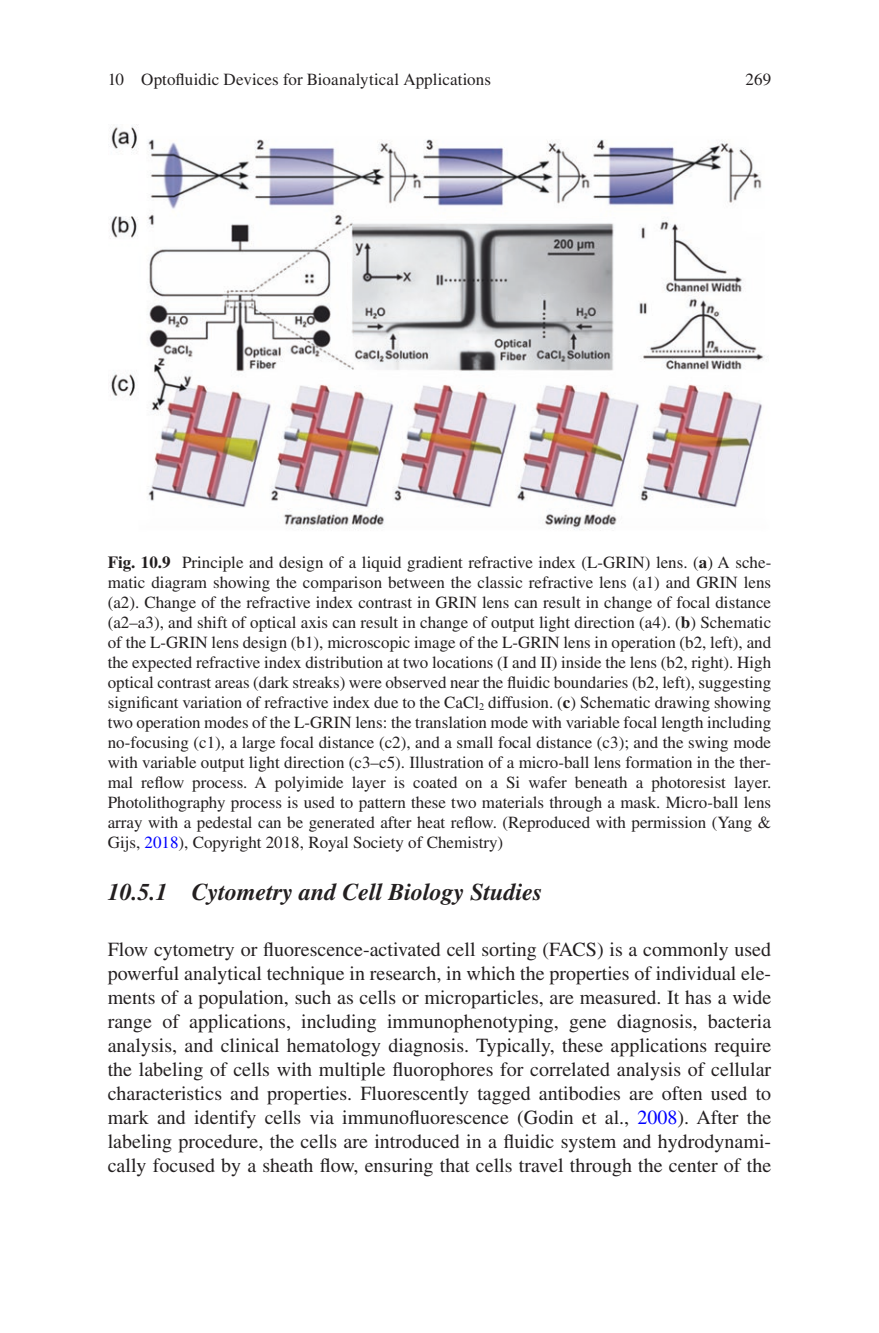
<style>
.page{position:relative;width:879px;height:1333px;background:#fff}
.page>*{position:absolute;margin:0;border:0;box-sizing:border-box;transform-origin:0 0}
.t1{font:italic 700 24px "Times LT Std";color:#231f20}
.t2{font:20px/24px "Times LT Std";color:#231f20;text-align:justify}
.t3{font:17px/20px "Times LT Std";color:#231f20;text-align:justify}
.s1{font-weight:700}
.s2{color:#00f}
</style>
<div class="page">
<img style="left:111px;top:124px;width:654px;height:407px">
<p class="t3" style="left:108px;top:69px;width:385px">10 Optofluidic Devices for Bioanalytical Applications</p>
<p class="t3" style="left:745px;top:69px;width:27px">269</p>
<p class="t3" style="left:108px;top:552px;width:665px"><span class="s1">Fig. 10.9</span> Principle and design of a liquid gradient refractive index (L-GRIN) lens. (<span class="s1">a</span>) A sche&shy;matic diagram showing the comparison between the classic refractive lens (a1) and GRIN lens (a2). Change of the refractive index contrast in GRIN lens can result in change of focal distance (a2–a3), and shift of optical axis can result in change of output light direction (a4). (<span class="s1">b</span>) Schematic of the L-GRIN lens design (b1), microscopic image of the L-GRIN lens in operation (b2, left), and the expected refractive index distribution at two locations (I and II) inside the lens (b2, right). High optical contrast areas (dark streaks) were observed near the fluidic boundaries (b2, left), suggesting significant variation of refractive index due to the CaCl<sub>2</sub> diffusion. (<span class="s1">c</span>) Schematic drawing showing two operation modes of the L-GRIN lens: the translation mode with variable focal length including no-focusing (c1), a large focal distance (c2), and a small focal distance (c3); and the swing mode with variable output light direction (c3–c5). Illustration of a micro-ball lens formation in the ther&shy;mal reflow process. A polyimide layer is coated on a Si wafer beneath a photoresist layer.<br>Photolithography process is used to pattern these two materials through a mask. Micro-ball lens array with a pedestal can be generated after heat reflow. (Reproduced with permission (Yang &amp; Gijs, <span class="s2">2018</span>), Copyright 2018, Royal Society of Chemistry)</p>
<h1 class="t1" style="left:108px;top:878px;width:436px">10.5.1 Cytometry and Cell Biology Studies</h1>
<p class="t2" style="left:108px;top:937px;width:665px">Flow cytometry or fluorescence-activated cell sorting (FACS) is a commonly used powerful analytical technique in research, in which the properties of individual ele&shy;ments of a population, such as cells or microparticles, are measured. It has a wide range of applications, including immunophenotyping, gene diagnosis, bacteria analysis, and clinical hematology diagnosis. Typically, these applications require the labeling of cells with multiple fluorophores for correlated analysis of cellular characteristics and properties. Fluorescently tagged antibodies are often used to mark and identify cells via immunofluorescence (Godin et al., <span class="s2">2008</span>). After the labeling procedure, the cells are introduced in a fluidic system and hydrodynami&shy;cally focused by a sheath flow, ensuring that cells travel through the center of the</p>
</div>
